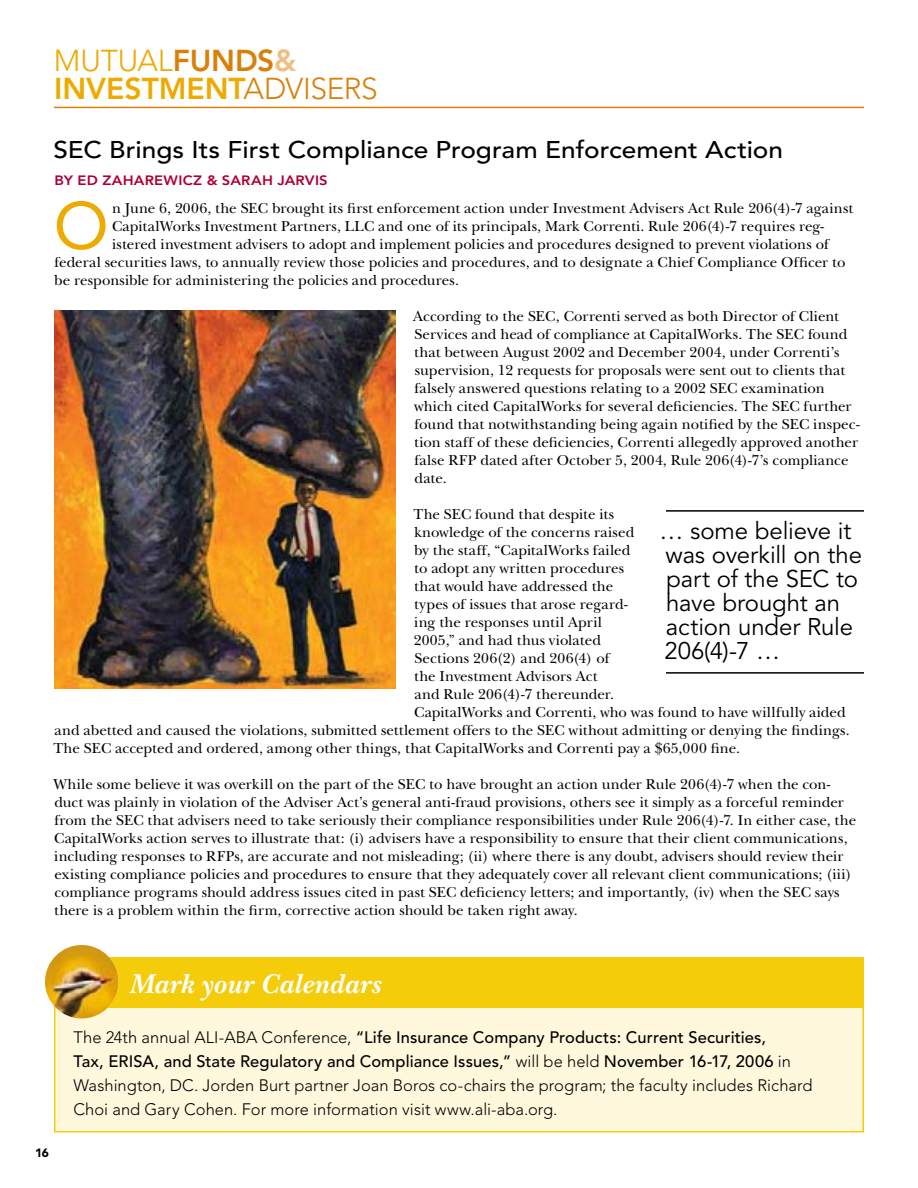
<style>
.page{position:relative;width:918px;height:1188px;background:#fff}
.page>*{position:absolute;margin:0;border:0;box-sizing:border-box;transform-origin:0 0}
.t1{font:65.85px "Avenir LT Std";color:#ea0}
.t2{font:300 30px "Avenir LT Std";letter-spacing:-.005em;color:#ea0}
.t3{font:800 30px "Avenir LT Std";color:#ea0}
.t4{font:300 30px "Avenir LT Std";letter-spacing:-.015em;color:#d98008}
.t5{font:800 30px "Avenir LT Std";color:#efbe80}
.t6{font:italic 700 28.5px "New Baskerville Std";letter-spacing:.015em;color:#fff}
.t7{font:24px/24px "Avenir LT Std";letter-spacing:-.01em;color:#000}
.t8{font:500 24px "Avenir LT Std";color:#000;scale:1.09 1}
.t9{font:300 16.5px/24px "Avenir LT Std";letter-spacing:.005em;color:#000}
.t10{font:15px/18px "New Baskerville Std";letter-spacing:.005em;color:#000}
.t11{font:800 13.5px "Avenir LT Std";letter-spacing:.015em;color:#ad0034;scale:1.09 1}
.t12{font:900 12px "Avenir LT Std";color:#000}
.s1{font-weight:800;color:#d98008}
.s2{font-weight:500}
</style>
<div class="page">
<hr style="left:54px;top:107px;width:810px;height:1px;background:#d98008">
<hr style="left:666px;top:510px;width:198px;height:2px;background:#000">
<hr style="left:666px;top:672px;width:198px;height:2px;background:#000">
<div style="left:55px;top:958px;width:808px;height:174px;background:#fff8dc"></div>
<div style="left:54px;top:957px;width:810px;height:175px;border:2px solid #f4cc09"></div>
<div style="left:54px;top:958px;width:810px;height:50px;background:#f4cc09"></div>
<img style="left:45px;top:945px;width:73px;height:73px;border-radius:50%">
<img style="left:54px;top:310px;width:342px;height:378px">
<h2 class="t2" style="left:54px;top:43px;width:158px">MUTUAL<span class="s1">FUNDS</span></h2>
<h2 class="t5" style="left:274px;top:43px;width:24px">&amp;</h2>
<h2 class="t3" style="left:54px;top:71px;width:18px">INVEST</h2>
<h2 class="t3" style="left:159px;top:71px;width:48px">MENT</h2>
<h2 class="t4" style="left:244px;top:71px;width:136px">ADVISERS</h2>
<h3 class="t8" style="left:53px;top:135px;width:671px">SEC Brings Its First Compliance Program Enforcement Action</h3>
<p class="t11" style="left:54px;top:172px;width:252px">BY ED ZAHAREWI CZ &amp; SARAH JARVIS</p>
<h1 class="t1" style="left:54px;top:188px;width:56px">O</h1>
<p class="t10" style="left:112px;top:199px;width:743px">n June 6, 2006, the SEC brought its first enforcement action under Investment Advisers Act Rule 206(4)-7 against</p>
<p class="t10" style="left:112px;top:217px;width:714px">CapitalWorks Investment Partners, LLC and one of its principals, Mark Correnti. Rule 206(4)-7 requires reg-</p>
<p class="t10" style="left:112px;top:235px;width:718px">istered investment advisers to adopt and implement policies and procedures designed to prevent violations of</p>
<p class="t10" style="left:55px;top:253px;width:792px">federal securities laws, to annually review those policies and procedures, and to designate a Chief Compliance Officer to</p>
<p class="t10" style="left:54px;top:271px;width:406px">be responsible for administering the policies and procedures.</p>
<p class="t10" style="left:413px;top:307px;width:448px">According to the SEC, Correnti served as both Director of Client Services and head of compliance at CapitalWorks. The SEC found that between August 2002 and December 2004, under Correnti’s supervision, 12 requests for proposals were sent out to clients that falsely answered questions relating to a 2002 SEC examination which cited CapitalWorks for several deficiencies. The SEC further found that notwithstanding being again notified by the SEC inspec&shy;tion staff of these deficiencies, Correnti allegedly approved another false RFP dated after October 5, 2004, Rule 206(4)-7’s compliance date.</p>
<p class="t10" style="left:413px;top:505px;width:202px">The SEC found that despite its</p>
<p class="t10" style="left:414px;top:523px;width:222px">knowledge of the concerns raised</p>
<p class="t10" style="left:414px;top:541px;width:218px">by the staff, “CapitalWorks failed</p>
<p class="t10" style="left:414px;top:559px;width:212px">to adopt any written procedures</p>
<p class="t10" style="left:414px;top:577px;width:201px">that would have addressed the</p>
<p class="t10" style="left:414px;top:595px;width:215px">types of issues that arose regard-</p>
<p class="t10" style="left:414px;top:613px;width:189px">ing the responses until April</p>
<p class="t10" style="left:414px;top:631px;width:189px">2005,” and had thus violated</p>
<p class="t10" style="left:414px;top:649px;width:197px">Sections 206(2) and 206(4) of</p>
<p class="t10" style="left:414px;top:667px;width:185px">the Investment Advisors Act</p>
<p class="t10" style="left:415px;top:685px;width:201px">and Rule 206(4)-7 thereunder.</p>
<p class="t10" style="left:414px;top:703px;width:433px">CapitalWorks and Correnti, who was found to have willfully aided</p>
<p class="t10" style="left:55px;top:721px;width:797px">and abetted and caused the violations, submitted settlement offers to the SEC without admitting or denying the findings.</p>
<p class="t10" style="left:53px;top:739px;width:688px">The SEC accepted and ordered, among other things, that CapitalWorks and Correnti pay a $65,000 fine.</p>
<p class="t10" style="left:53px;top:775px;width:804px">While some believe it was overkill on the part of the SEC to have brought an action under Rule 206(4)-7 when the con&shy;duct was plainly in violation of the Adviser Act’s general anti-fraud provisions, others see it simply as a forceful reminder from the SEC that advisers need to take seriously their compliance responsibilities under Rule 206(4)-7. In either case, the CapitalWorks action serves to illustrate that: (i) advisers have a responsibility to ensure that their client communications, including responses to RFPs, are accurate and not misleading; (ii) where there is any doubt, advisers should review their existing compliance policies and procedures to ensure that they adequately cover all relevant client communications; (iii) compliance programs should address issues cited in past SEC deficiency letters; and importantly, (iv) when the SEC says there is a problem within the firm, corrective action should be taken right away.</p>
<h3 class="t7" style="left:659px;top:519px;width:204px">… some believe it was overkill on the part of the SEC to have brought an action under Rule<br>206(4)-7 …</h3>
<h3 class="t6" style="left:129px;top:967px;width:254px">Mark your Calendars</h3>
<p class="t12" style="left:35px;top:1145px;width:15px">16</p>
<p class="t9" style="left:74px;top:1025px;width:740px">The 24th annual ALI-ABA Conference, <span class="s2">“Life Insurance Company Products: Current Securities,<br>Tax, ERISA, and State Regulatory and Compliance Issues,”</span> will be held <span class="s2">November 16-17, 2006</span> in Washington, DC. Jorden Burt partner Joan Boros co-chairs the program; the faculty includes Richard Choi and Gary Cohen. For more information visit www.ali-aba.org.</p>
</div>
